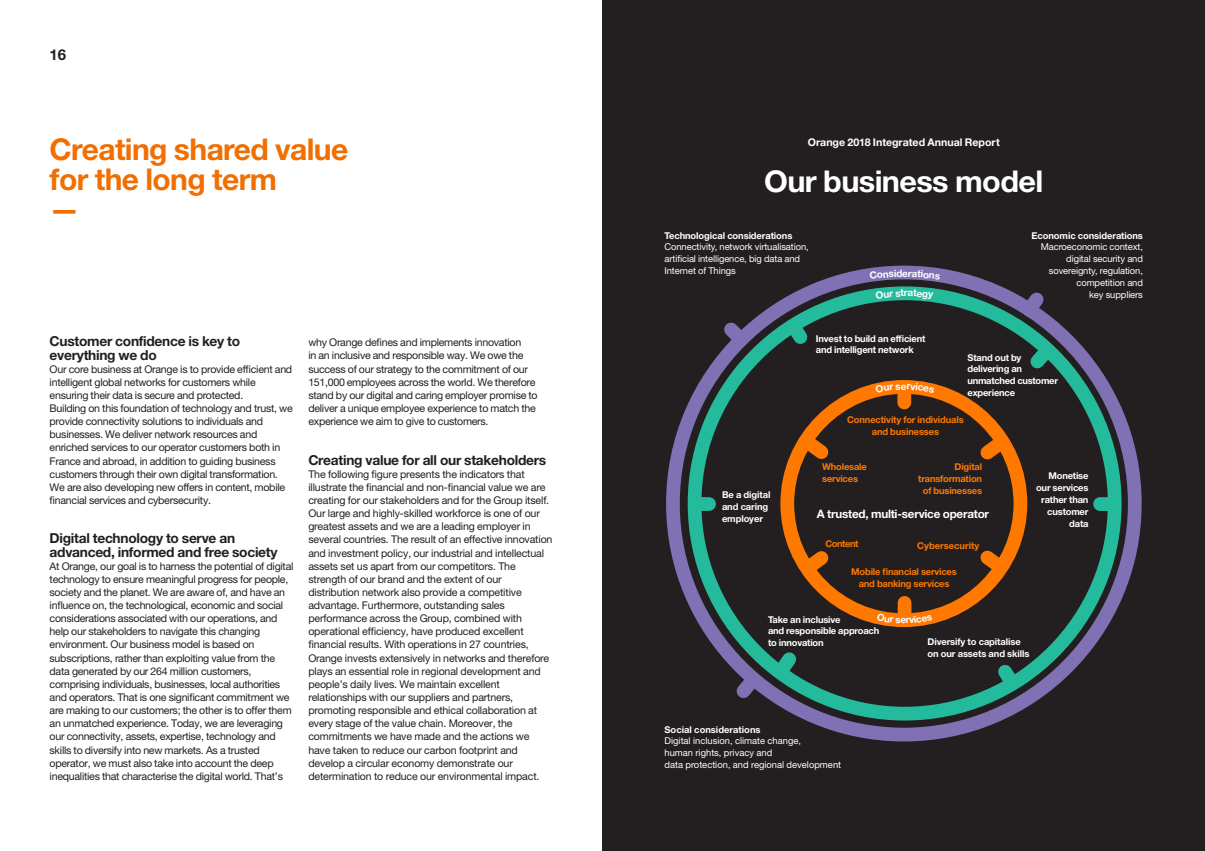
<style>
.page{position:relative;width:1205px;height:851px;background:#fff}
.page>*{position:absolute;margin:0;border:0;box-sizing:border-box;transform-origin:0 0}
.t1{font:700 30px/30px "Helvetica Neue LT Std";letter-spacing:-.02em;color:#f16e00}
.t2{font:700 30px "Helvetica Neue LT Std";letter-spacing:-.02em;color:#fff}
.t3{font:700 15px "Helvetica Neue LT Std";color:#231f20}
.t4{font:700 13.75px/13.1px "Helvetica Neue LT Std";letter-spacing:-.02em;color:#231f20}
.t5{font:700 11.62px "Helvetica Neue LT Std";letter-spacing:-.02em;color:#fff}
.t6{font:10.62px/13.1px "Helvetica Neue LT Std";letter-spacing:-.025em;color:#231f20}
.t7{font:700 10.62px "Helvetica Neue LT Std";color:#fff}
.t8{font:700 10px "Helvetica Neue LT Std";color:#fff}
.t9{font:700 9.38px/11.9px "Helvetica Neue LT Std";letter-spacing:-.02em;color:#fff}
.t10{font:9.38px/11.9px "Helvetica Neue LT Std";letter-spacing:-.01em;color:#fff}
.t11{font:700 9.38px/11.9px "Helvetica Neue LT Std";letter-spacing:-.02em;color:#ff7900;text-align:center}
.t12{font:700 9.38px "Helvetica Neue LT Std";color:#fff}
.t13{font:700 9.38px "Helvetica Neue LT Std";color:#ff7900}
.t14{font:700 9.38px "Helvetica Neue LT Std";letter-spacing:-.05em;color:#ff7900}
</style>
<div class="page">
<div style="left:602px;top:0;width:603px;height:850px;background:#231f20"></div>
<div style="left:666px;top:265px;width:475px;height:476px;border:14px solid #7f71b3;border-radius:50%"></div>
<div style="left:688px;top:286px;width:433px;height:434px;border:14px solid #24bb9d;border-radius:50%"></div>
<div style="left:780px;top:380px;width:247px;height:247px;border:14px solid #ff7900;border-radius:50%"></div>
<div style="left:897px;top:389px;width:14px;height:13px;background:#ff7900"></div>
<svg style="left:716px;top:315px;width:43px;height:43px"></svg>
<svg style="left:774px;top:307px;width:45px;height:41px"></svg>
<svg style="left:986px;top:664px;width:43px;height:35px"></svg>
<div style="left:696px;top:497px;width:13px;height:14px;background:#24bb9d"></div>
<svg style="left:1010px;top:290px;width:55px;height:89px"></svg>
<div style="left:1100px;top:497px;width:13px;height:14px;background:#24bb9d"></div>
<svg style="left:724px;top:640px;width:84px;height:70px"></svg>
<svg style="left:792px;top:538px;width:38px;height:46px"></svg>
<svg style="left:978px;top:538px;width:39px;height:46px"></svg>
<div style="left:897px;top:602px;width:14px;height:13px;background:#ff7900"></div>
<svg style="left:792px;top:425px;width:37px;height:46px"></svg>
<svg style="left:980px;top:425px;width:37px;height:46px"></svg>
<svg style="left:875px;top:289px;width:58px;height:11px"></svg>
<svg style="left:869px;top:269px;width:33px;height:10px"></svg>
<svg style="left:908px;top:270px;width:32px;height:10px"></svg>
<svg style="left:877px;top:613px;width:55px;height:10px"></svg>
<svg style="left:875px;top:383px;width:59px;height:10px"></svg>
<h2 class="t3" style="left:50px;top:46px;width:18px">16</h2>
<h2 class="t1" style="left:50px;top:133px;width:300px">Creating shared value for the long term<br>—</h2>
<h3 class="t4" style="left:50px;top:334px;width:192px">Customer confidence is key to everything we do</h3>
<p class="t6" style="left:50px;top:362px;width:245px">Our core business at Orange is to provide efficient and intelligent global networks for customers while ensuring their data is secure and protected.<br>Building on this foundation of technology and trust, we provide connectivity solutions to individuals and businesses. We deliver network resources and enriched services to our operator customers both in France and abroad, in addition to guiding business customers through their own digital transformation.<br>We are also developing new offers in content, mobile financial services and cybersecurity.</p>
<h3 class="t4" style="left:50px;top:531px;width:229px">Digital technology to serve an advanced, informed and free society</h3>
<p class="t6" style="left:50px;top:559px;width:245px">At Orange, our goal is to harness the potential of digital technology to ensure meaningful progress for people, society and the planet. We are aware of, and have an influence on, the technological, economic and social considerations associated with our operations, and help our stakeholders to navigate this changing environment. Our business model is based on subscriptions, rather than exploiting value from the data generated by our 264 million customers, comprising individuals, businesses, local authorities and operators. That is one significant commitment we are making to our customers; the other is to offer them an unmatched experience. Today, we are leveraging our connectivity, assets, expertise, technology and skills to diversify into new markets. As a trusted operator, we must also take into account the deep inequalities that characterise the digital world. That’s</p>
<p class="t6" style="left:308px;top:336px;width:231px">why Orange defines and implements innovation<br>in an inclusive and responsible way. We owe the success of our strategy to the commitment of our 151,000 employees across the world. We therefore stand by our digital and caring employer promise to deliver a unique employee experience to match the experience we aim to give to customers.</p>
<h3 class="t4" style="left:308px;top:453px;width:239px">Creating value for all our stakeholders</h3>
<p class="t6" style="left:308px;top:467px;width:246px">The following figure presents the indicators that illustrate the financial and non-financial value we are creating for our stakeholders and for the Group itself.<br>Our large and highly-skilled workforce is one of our greatest assets and we are a leading employer in several countries. The result of an effective innovation and investment policy, our industrial and intellectual assets set us apart from our competitors. The strength of our brand and the extent of our distribution network also provide a competitive advantage. Furthermore, outstanding sales performance across the Group, combined with operational efficiency, have produced excellent financial results. With operations in 27 countries, Orange invests extensively in networks and therefore plays an essential role in regional development and people’s daily lives. We maintain excellent relationships with our suppliers and partners, promoting responsible and ethical collaboration at every stage of the value chain. Moreover, the commitments we have made and the actions we have taken to reduce our carbon footprint and develop a circular economy demonstrate our determination to reduce our environmental impact.</p>
<p class="t7" style="left:808px;top:135px;width:193px">Orange 2018 Integrated Annual Report</p>
<h3 class="t2" style="left:764px;top:162px;width:281px">Our business model</h3>
<h5 class="t9" style="left:664px;top:229px;width:129px">Technological considerations</h5>
<p class="t10" style="left:664px;top:241px;width:146px">Connectivity, network virtualisation, artificial intelligence, big data and<br>Internet of Things</p>
<h5 class="t9" style="left:1031px;top:229px;width:113px">Economic considerations</h5>
<p class="t10" style="left:1041px;top:241px;width:104px;text-align:right">Macroeconomic context, digital security and sovereignty, regulation, competition and<br>key suppliers</p>
<h4 class="t8" style="left:902px;top:267px;width:7px">e</h4>
<p class="t9" style="left:816px;top:332px;width:111px">Invest to build an efficient and intelligent network</p>
<p class="t9" style="left:967px;top:351px;width:92px">Stand out by delivering an unmatched customer experience</p>
<p class="t9" style="left:722px;top:488px;width:50px">Be a digital and caring employer</p>
<p class="t11" style="left:847px;top:413px;width:118px">Connectivity for individuals and businesses</p>
<p class="t11" style="left:822px;top:460px;width:46px;text-align:left">Wholesale services</p>
<p class="t11" style="left:918px;top:460px;width:65px;text-align:right">Digital transformation of businesses</p>
<p class="t5" style="left:817px;top:506px;width:174px">A trusted, multi-service operator</p>
<p class="t14" style="left:825px;top:537px;width:34px">Content</p>
<p class="t13" style="left:917px;top:539px;width:64px">Cybersecurity</p>
<p class="t11" style="left:851px;top:565px;width:107px">Mobile financial services and banking services</p>
<p class="t9" style="left:1036px;top:470px;width:54px;text-align:right">Monetise our services rather than customer data</p>
<p class="t9" style="left:768px;top:613px;width:113px">Take an inclusive<br>and responsible approach to innovation</p>
<h5 class="t12" style="left:664px;top:723px;width:98px">Social considerations</h5>
<p class="t10" style="left:664px;top:734px;width:178px">Digital inclusion, climate change,<br>human rights, privacy and<br>data protection, and regional development</p>
<p class="t9" style="left:927px;top:635px;width:103px">Diversify to capitalise on our assets and skills</p>
</div>
